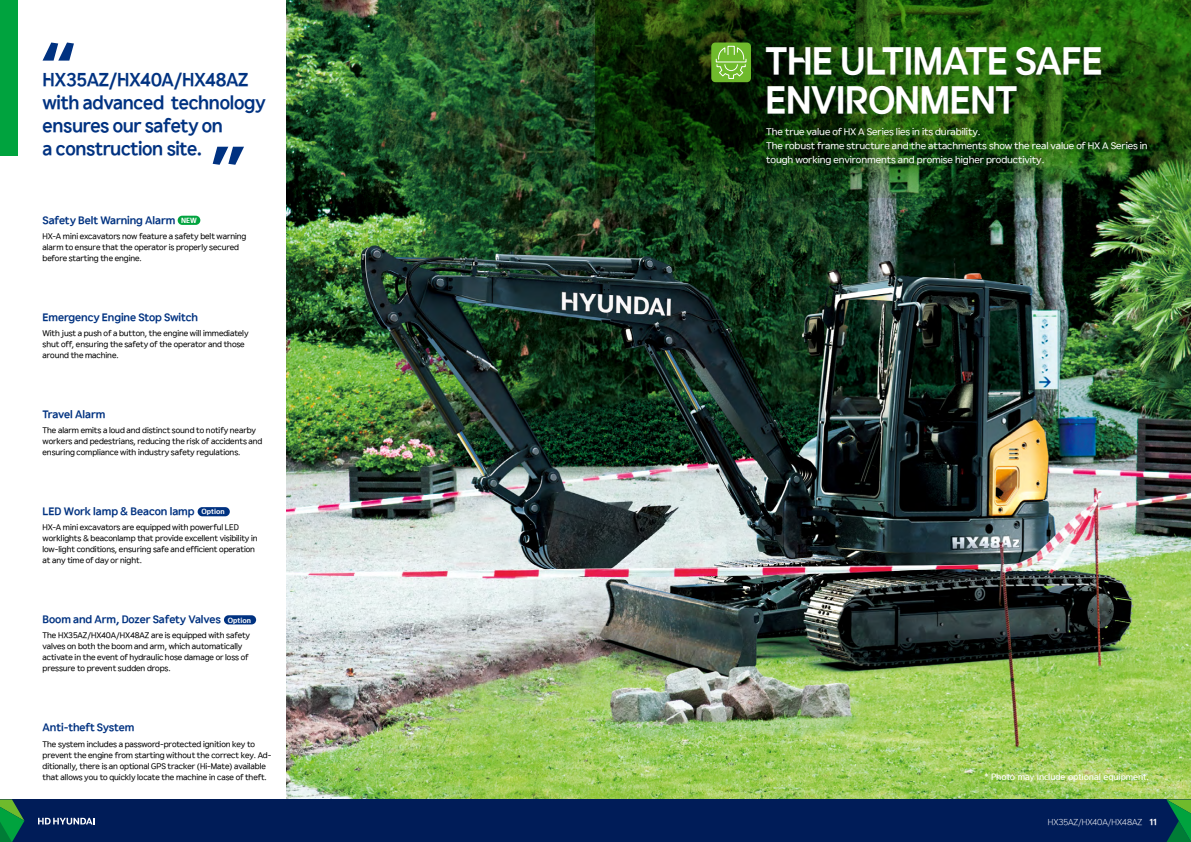
<style>
.page{position:relative;width:1191px;height:842px;background:#fff}
.page>*{position:absolute;margin:0;border:0;box-sizing:border-box;transform-origin:0 0}
.t1{font:700 39px/39.2px "HD Hyundai Gothic EN";letter-spacing:-.025em;color:#fff}
.t2{font:700 19px/23px "HD Hyundai Gothic EN";letter-spacing:-.02em;color:#003281}
.t3{font:700 11px "HD Hyundai Gothic EN";letter-spacing:-.01em;color:#003281}
.t4{font:10px/14px "HD Hyundai Gothic EN";letter-spacing:-.01em;color:#fff}
.t5{font:9px "HYUNDAI Medium";letter-spacing:-.01em;color:#fff}
.t6{font:300 9px "HD Hyundai Gothic EN";letter-spacing:-.01em;color:#fff}
.t7{font:8.5px/11px "HD Hyundai Gothic EN";letter-spacing:-.01em;color:#000}
.s1{font-family:"HYUNDAI Bold";font-weight:400;font-size:7.2px;color:#fff}
.s2{font-weight:700}
</style>
<div class="page">
<img style="left:286px;top:0;width:905px;height:799px">
<svg style="left:595px;top:0;width:596px;height:198px;background:#1a450f"></svg>
<svg style="left:43px;top:43px;width:31px;height:18px"></svg>
<svg style="left:213px;top:147px;width:31px;height:18px"></svg>
<div style="left:765px;top:46px;width:340px;height:73px;background:#000026;opacity:.15"></div>
<div style="left:711px;top:43px;width:40px;height:39px;background:#6fba2c;border-radius:4px"></div>
<svg style="left:715px;top:45px;width:32px;height:34px"></svg>
<div style="left:198px;top:507px;width:32px;height:9px;background:#003281;border-radius:5px"></div>
<div style="left:224px;top:615px;width:32px;height:9px;background:#003281;border-radius:5px"></div>
<div style="left:178px;top:216px;width:22px;height:9px;background:#00a33e;border-radius:5px"></div>
<div style="left:0;top:799px;width:1191px;height:43px;background:#001c58"></div>
<svg style="left:1166px;top:799px;width:25px;height:43px"></svg>
<svg style="left:0;top:799px;width:24px;height:43px"></svg>
<svg style="left:38px;top:818px;width:57px;height:7px"></svg>
<div style="left:0;top:0;width:17px;height:155px;background:#00a33e"></div>
<h2 class="t2" style="left:43px;top:69px;width:225px">HX35AZ/HX40A/HX48AZ with advanced technology ensures our safety on<br>a construction site.</h2>
<p class="t3" style="left:43px;top:215px;width:156px">Safety Belt Warning Alarm <span class="s1">NEW</span></p>
<p class="t7" style="left:43px;top:231px;width:205px">HX-A mini excavators now feature a safety belt warning alarm to ensure that the operator is properly secured before starting the engine.</p>
<p class="t3" style="left:43px;top:312px;width:157px">Emergency Engine Stop Switch</p>
<p class="t7" style="left:43px;top:328px;width:208px">With just a push of a button, the engine will immediately shut off, ensuring the safety of the operator and those around the machine.</p>
<p class="t3" style="left:43px;top:409px;width:64px">Travel Alarm</p>
<p class="t7" style="left:43px;top:425px;width:221px">The alarm emits a loud and distinct sound to notify nearby workers and pedestrians, reducing the risk of accidents and ensuring compliance with industry safety regulations.</p>
<p class="t3" style="left:43px;top:506px;width:184px">LED Work lamp &amp; Beacon lamp <span class="s1">Option</span></p>
<p class="t7" style="left:43px;top:522px;width:217px">HX-A mini excavators are equipped with powerful LED worklights &amp; beaconlamp that provide excellent visibility in low-light conditions, ensuring safe and efficient operation at any time of day or night.</p>
<p class="t3" style="left:43px;top:615px;width:210px">Boom and Arm, Dozer Safety Valves <span class="s1">Option</span></p>
<p class="t7" style="left:43px;top:631px;width:209px">The HX35AZ/HX40A/HX48AZ are is equipped with safety valves on both the boom and arm, which automatically activate in the event of hydraulic hose damage or loss of pressure to prevent sudden drops.</p>
<p class="t3" style="left:43px;top:723px;width:94px">Anti-theft System</p>
<p class="t7" style="left:43px;top:739px;width:230px">The system includes a password-protected ignition key to prevent the engine from starting without the correct key. Ad&shy;ditionally, there is an optional GPS tracker (Hi-Mate) available that allows you to quickly locate the machine in case of theft.</p>
<h1 class="t1" style="left:765px;top:44px;width:339px">THE ULTIMATE SAFE<br>ENVIRONMENT</h1>
<p class="t4" style="left:766px;top:125px;width:383px">The true value of HX A Series lies in its durability.<br>The robust frame structure and the attachments show the real value of HX A Series in tough working environments and promise higher productivity.</p>
<p class="t5" style="left:984px;top:771px;width:165px">* Photo may include optional equipment.</p>
<p class="t6" style="left:1048px;top:818px;width:110px">HX35AZ/HX40A/HX48AZ <span class="s2">11</span></p>
</div>
